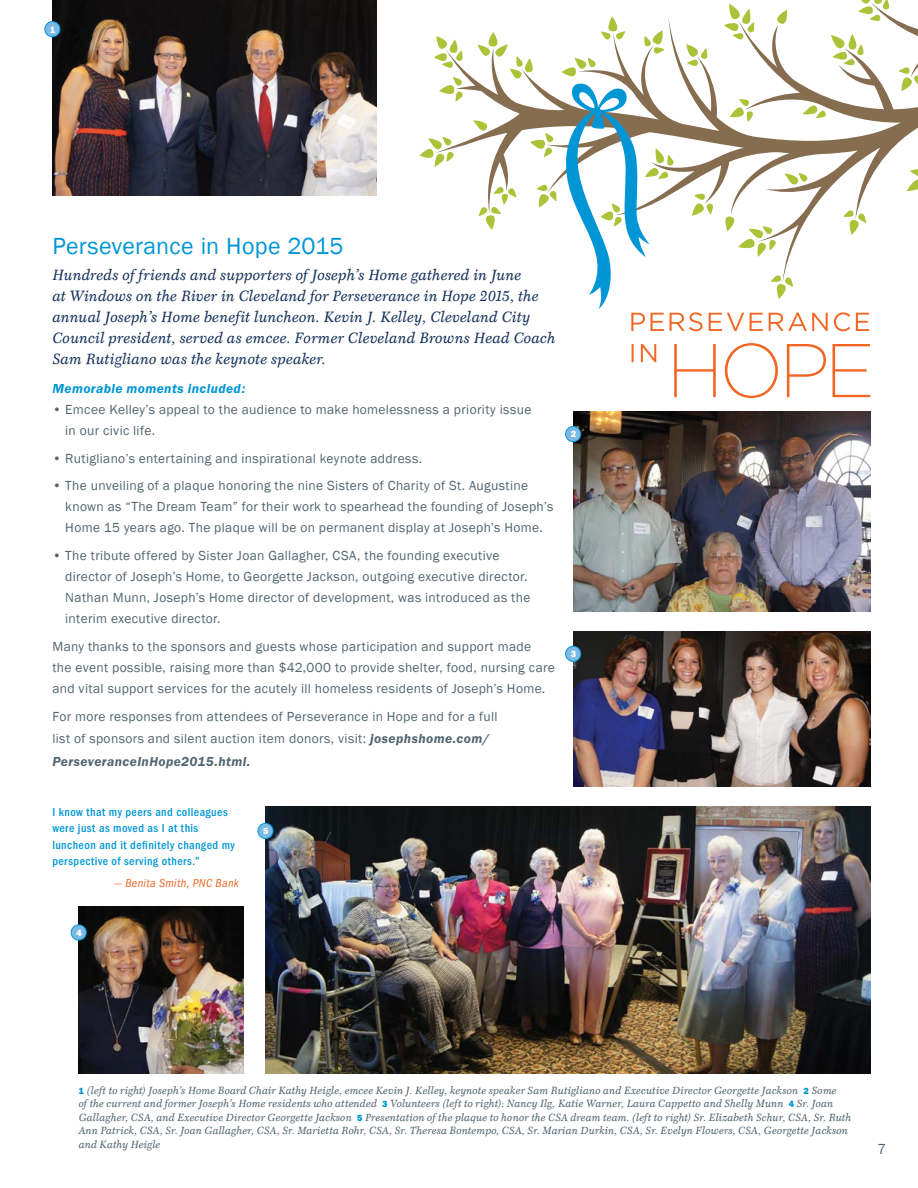
<style>
.page{position:relative;width:918px;height:1188px;background:#fff}
.page>*{position:absolute;margin:0;border:0;box-sizing:border-box;transform-origin:0 0}
.body_copy_1{font:24px "Franklin Gothic";letter-spacing:.01em;color:#0096d6}
.body_copy_1-2{font:italic 15px/21px "Mt.Augustine";letter-spacing:.03em;color:#16325c}
.anniversary_quoter{font:15px "Franklin Gothic";color:#516570}
.body_copy_1-3{font:13.5px/21px "Franklin Gothic";letter-spacing:.025em;color:#516570}
.body_copy_1-4{font:italic 600 13.5px "Franklin Gothic Itc T";letter-spacing:.03em;color:#0096d6}
.body_copy_1-5{font:500 condensed 12px/16.5px "Franklin Gothic";letter-spacing:.035em;color:#0096d6}
.body_copy_1-6{font:italic condensed 12px "Franklin Gothic";letter-spacing:.03em;color:#f26522}
.anniversary_quoter-2{font:italic 10.5px/13.5px "Mt.Augustine";letter-spacing:.03em;color:#516570}
.anniversary_quoter-3{font:800 9px "Franklin Gothic";color:#fff}
.s1{font-family:"Franklin Gothic Itc T";font-weight:600;font-style:italic}
.s2{font-family:"Franklin Gothic";font-weight:800;font-style:normal;font-size:9px;color:#0096d6}
</style>
<div class="page">
<svg style="left:458px;top:18px;width:460px;height:130px"></svg>
<svg style="left:420px;top:137px;width:38px;height:30px"></svg>
<svg style="left:434px;top:36px;width:33px;height:66px"></svg>
<svg style="left:899px;top:63px;width:19px;height:28px"></svg>
<svg style="left:907px;top:169px;width:11px;height:22px"></svg>
<svg style="left:917px;top:125px;width:1px;height:17px"></svg>
<img style="left:79px;top:906px;width:165px;height:168px">
<img style="left:573px;top:632px;width:297px;height:155px">
<img style="left:573px;top:412px;width:298px;height:200px">
<img style="left:52px;top:0;width:324px;height:195px">
<img style="left:266px;top:807px;width:605px;height:267px">
<svg style="left:632px;top:344px;width:24px;height:18px"></svg>
<svg style="left:473px;top:0;width:420px;height:331px"></svg>
<svg style="left:674px;top:343px;width:196px;height:55px"></svg>
<div style="left:45px;top:22px;width:15px;height:15px;background:#7cbae6;border-radius:50%"></div>
<div style="left:44px;top:21px;width:16px;height:16px;border:1px solid #0096d6;border-radius:50%"></div>
<div style="left:566px;top:426px;width:15px;height:16px;background:#7cbae6;border-radius:50%"></div>
<div style="left:565px;top:426px;width:16px;height:16px;border:1px solid #0096d6;border-radius:50%"></div>
<div style="left:566px;top:646px;width:15px;height:15px;background:#7cbae6;border-radius:50%"></div>
<div style="left:565px;top:646px;width:16px;height:16px;border:1px solid #0096d6;border-radius:50%"></div>
<div style="left:71px;top:925px;width:15px;height:15px;background:#7cbae6;border-radius:50%"></div>
<div style="left:71px;top:924px;width:16px;height:17px;border:1px solid #0096d6;border-radius:50%"></div>
<div style="left:258px;top:823px;width:15px;height:16px;background:#7cbae6;border-radius:50%"></div>
<div style="left:257px;top:823px;width:17px;height:16px;border:1px solid #0096d6;border-radius:50%"></div>
<p class="anniversary_quoter-3" style="left:50px;top:24px;width:7px">1</p>
<p class="body_copy_1" style="left:52px;top:231px;width:293px">Perseverance in Hope 2015</p>
<p class="body_copy_1-2" style="left:52px;top:265px;width:504px">Hundreds of friends and supporters of Joseph’s Home gathered in June<br>at Windows on the River in Cleveland for Perseverance in Hope 2015, the annual Joseph’s Home benefit luncheon. Kevin J. Kelley, Cleveland City Council president, served as emcee. Former Cleveland Browns Head Coach Sam Rutigliano was the keynote speaker.</p>
<p class="body_copy_1-4" style="left:52px;top:380px;width:195px">Memorable moments included:</p>
<p class="body_copy_1-3" style="left:65px;top:399px;width:468px;text-indent:-13px">• Emcee Kelley’s appeal to the audience to make homelessness a priority issue in our civic life.</p>
<p class="body_copy_1-3" style="left:52px;top:448px;width:371px">• Rutigliano’s entertaining and inspirational keynote address.</p>
<p class="body_copy_1-3" style="left:65px;top:476px;width:490px;text-indent:-13px">• The unveiling of a plaque honoring the nine Sisters of Charity of St. Augustine known as “The Dream Team” for their work to spearhead the founding of Joseph’s<br>Home 15 years ago. The plaque will be on permanent display at Joseph’s Home.</p>
<p class="body_copy_1-3" style="left:65px;top:545px;width:467px;text-indent:-13px">• The tribute offered by Sister Joan Gallagher, CSA, the founding executive director of Joseph’s Home, to Georgette Jackson, outgoing executive director.<br>Nathan Munn, Joseph’s Home director of development, was introduced as the interim executive director.</p>
<p class="body_copy_1-3" style="left:52px;top:636px;width:504px">Many thanks to the sponsors and guests whose participation and support made<br>the event possible, raising more than $42,000 to provide shelter, food, nursing care and vital support services for the acutely ill homeless residents of Joseph’s Home.</p>
<p class="body_copy_1-3" style="left:52px;top:705px;width:447px;line-height:22.5px">For more responses from attendees of Perseverance in Hope and for a full list of sponsors and silent auction item donors, visit: <span class="s1">josephshome.com/<br>PerseveranceInHope2015.html.</span></p>
<p class="anniversary_quoter-3" style="left:571px;top:429px;width:7px">2</p>
<p class="anniversary_quoter-3" style="left:571px;top:649px;width:7px">3</p>
<p class="body_copy_1-5" style="left:52px;top:803px;width:184px">I know that my peers and colleagues were just as moved as I at this luncheon and it definitely changed my perspective of serving others.”</p>
<p class="body_copy_1-6" style="left:114px;top:876px;width:126px">— Benita Smith, PNC Bank</p>
<p class="anniversary_quoter-3" style="left:263px;top:826px;width:7px">5</p>
<p class="anniversary_quoter-3" style="left:76px;top:928px;width:7px">4</p>
<p class="anniversary_quoter-2" style="left:79px;top:1084px;width:774px"><span class="s2">1</span> (left to right) Joseph’s Home Board Chair Kathy Heigle, emcee Kevin J. Kelley, keynote speaker Sam Rutigliano and Executive Director Georgette Jackson <span class="s2">2</span> Some<br>of the current and former Joseph’s Home residents who attended <span class="s2">3</span> Volunteers (left to right): Nancy Ilg, Katie Warner, Laura Cappetto and Shelly Munn <span class="s2">4</span> Sr. Joan Gallagher, CSA, and Executive Director Georgette Jackson <span class="s2">5</span> Presentation of the plaque to honor the CSA dream team. (left to right) Sr. Elizabeth Schur, CSA, Sr. Ruth Ann Patrick, CSA, Sr. Joan Gallagher, CSA, Sr. Marietta Rohr, CSA, Sr. Theresa Bontempo, CSA, Sr. Marian Durkin, CSA, Sr. Evelyn Flowers, CSA, Georgette Jackson and Kathy Heigle</p>
<p class="anniversary_quoter" style="left:878px;top:1139px;width:10px">7</p>
</div>
